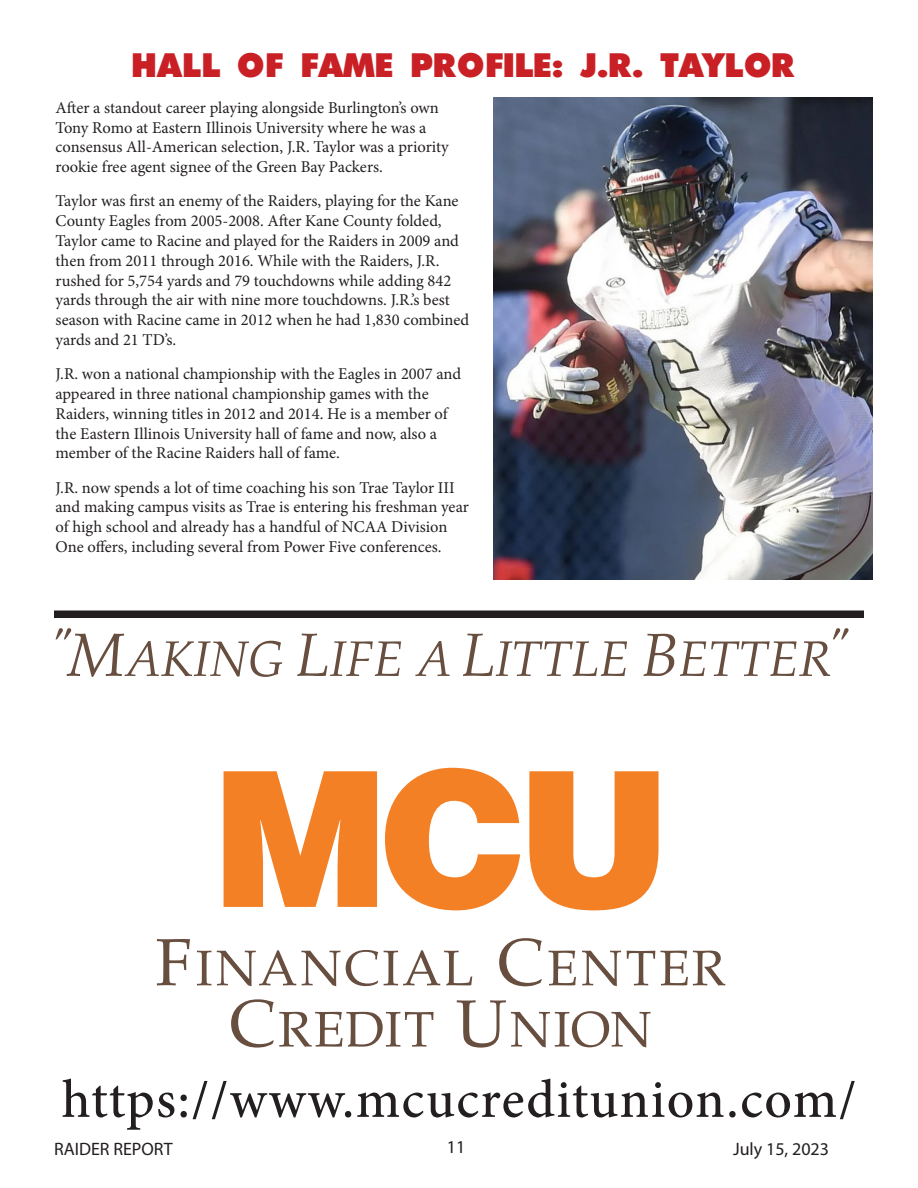
<style>
.page{position:relative;width:918px;height:1188px;background:#fff}
.page>*{position:absolute;margin:0;border:0;box-sizing:border-box;transform-origin:0 0}
.t1{font:500 54px "Minion Pro";letter-spacing:.025em;color:#231f20}
.t2{font:33px "Raiders";color:#c92026}
.t3{font:18px "Myriad Pro";color:#231f20}
.t4{font:16.5px/19.8px "Minion Pro";color:#231f20}
</style>
<div class="page">
<div style="left:54px;top:610px;width:810px;height:8px;background:#231f20"></div>
<svg style="left:224px;top:771px;width:153px;height:136px"></svg>
<svg style="left:385px;top:768px;width:135px;height:142px"></svg>
<svg style="left:529px;top:771px;width:130px;height:139px"></svg>
<svg style="left:157px;top:939px;width:33px;height:46px"></svg>
<svg style="left:197px;top:951px;width:14px;height:34px"></svg>
<svg style="left:217px;top:950px;width:123px;height:36px"></svg>
<svg style="left:346px;top:950px;width:32px;height:36px"></svg>
<svg style="left:384px;top:950px;width:88px;height:35px"></svg>
<svg style="left:499px;top:938px;width:43px;height:48px"></svg>
<svg style="left:549px;top:951px;width:27px;height:34px"></svg>
<svg style="left:582px;top:951px;width:39px;height:35px"></svg>
<svg style="left:627px;top:951px;width:98px;height:34px"></svg>
<svg style="left:231px;top:999px;width:203px;height:49px"></svg>
<svg style="left:457px;top:1000px;width:194px;height:48px"></svg>
<svg style="left:56px;top:628px;width:226px;height:49px"></svg>
<svg style="left:297px;top:634px;width:104px;height:42px"></svg>
<svg style="left:415px;top:641px;width:35px;height:35px"></svg>
<svg style="left:463px;top:634px;width:164px;height:42px"></svg>
<svg style="left:644px;top:628px;width:205px;height:48px"></svg>
<img style="left:494px;top:97px;width:378px;height:483px">
<p class="t2" style="left:131px;top:46px;width:666px">HALL OF FAME PROFILE: J.R. TAYLOR</p>
<p class="t4" style="left:56px;top:98px;width:395px">After a standout career playing alongside Burlington’s own Tony Romo at Eastern Illinois University where he was a consensus All-American selection, J.R. Taylor was a priority rookie free agent signee of the Green Bay Packers.</p>
<p class="t4" style="left:56px;top:191px;width:415px">Taylor was first an enemy of the Raiders, playing for the Kane County Eagles from 2005-2008. After Kane County folded, Taylor came to Racine and played for the Raiders in 2009 and then from 2011 through 2016. While with the Raiders, J.R. rushed for 5,754 yards and 79 touchdowns while adding 842 yards through the air with nine more touchdowns. J.R.’s best season with Racine came in 2012 when he had 1,830 combined yards and 21 TD’s.</p>
<p class="t4" style="left:56px;top:364px;width:407px">J.R. won a national championship with the Eagles in 2007 and appeared in three national championship games with the</p>
<p class="t4" style="left:56px;top:404px;width:394px">Raiders, winning titles in 2012 and 2014. He is a member of the Eastern Illinois University hall of fame and now, also a member of the Racine Raiders hall of fame.</p>
<p class="t4" style="left:56px;top:478px;width:415px">J.R. now spends a lot of time coaching his son Trae Taylor III and making campus visits as Trae is entering his freshman year of high school and already has a handful of NCAA Division One offers, including several from Power Five conferences.</p>
<p class="t1" style="left:62px;top:1063px;width:796px">https://www.mcucreditunion.com/</p>
<p class="t3" style="left:54px;top:1138px;width:120px">RAIDER REPORT</p>
<p class="t3" style="left:447px;top:1136px;width:20px">11</p>
<p class="t3" style="left:733px;top:1138px;width:98px">July 15, 2023</p>
</div>
